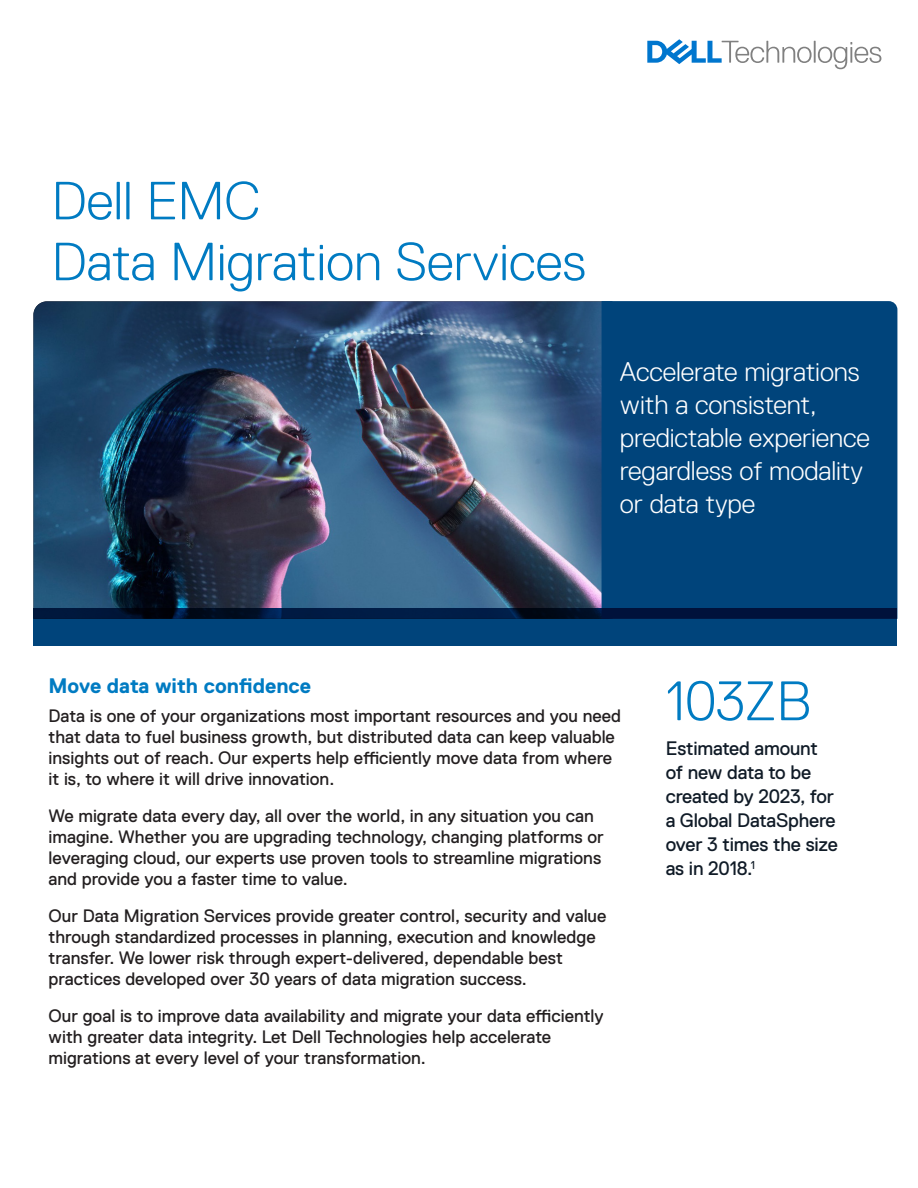
<style>
.page{position:relative;width:918px;height:1188px;background:#fff}
.page>*{position:absolute;margin:0;border:0;box-sizing:border-box;transform-origin:0 0}
.Intro{font:300 55.5px "Dell Replica";letter-spacing:-.005em;color:#007bc2}
.Cover_-Solutions{font:300 53.55px "Dell Replica";color:#007bc2}
.At_a_Glance{font:300 27px/33px "Dell Replica";letter-spacing:-.005em;color:#fff}
.Intro-2{font:700 21px "Dell Replica";color:#007bc2}
.Body_Copy{font:19.5px/24px "Dell Replica";letter-spacing:-.01em;color:#101b27}
.Intro-3{font:18px/21px "Dell Replica";color:#231f20}
</style>
<div class="page">
<img style="left:33px;top:301px;width:569px;height:307px">
<div style="left:602px;top:301px;width:295px;height:307px;background:#00447b"></div>
<svg style="left:33px;top:608px;width:864px;height:38px;background:#003667"></svg>
<svg style="left:647px;top:39px;width:234px;height:30px"></svg>
<p class="Cover_-Solutions" style="left:52px;top:171px;width:210px">Dell EMC</p>
<p class="Cover_-Solutions" style="left:52px;top:232px;width:536px">Data Migration Services</p>
<p class="At_a_Glance" style="left:620px;top:355px;width:252px">Accelerate migrations with a consistent, predictable experience regardless of modality or data type</p>
<p class="Intro-2" style="left:49px;top:674px;width:264px">Move data with confidence</p>
<p class="Intro-3" style="left:49px;top:705px;width:574px">Data is one of your organizations most important resources and you need that data to fuel business growth, but distributed data can keep valuable insights out of reach. Our experts help efficiently move data from where it is, to where it will drive innovation.</p>
<p class="Intro-3" style="left:49px;top:805px;width:557px">We migrate data every day, all over the world, in any situation you can imagine. Whether you are upgrading technology, changing platforms or leveraging cloud, our experts use proven tools to streamline migrations and provide you a faster time to value.</p>
<p class="Intro-3" style="left:49px;top:906px;width:559px">Our Data Migration Services provide greater control, security and value through standardized processes in planning, execution and knowledge transfer. We lower risk through expert-delivered, dependable best practices developed over 30 years of data migration success.</p>
<p class="Intro-3" style="left:49px;top:1006px;width:557px">Our goal is to improve data availability and migrate your data efficiently with greater data integrity. Let Dell Technologies help accelerate migrations at every level of your transformation.</p>
<p class="Intro" style="left:666px;top:670px;width:147px">103ZB</p>
<p class="Body_Copy" style="left:666px;top:736px;width:174px">Estimated amount of new data to be created by 2023, for a Global DataSphere over 3 times the size as in 2018.<sup>1</sup></p>
</div>
